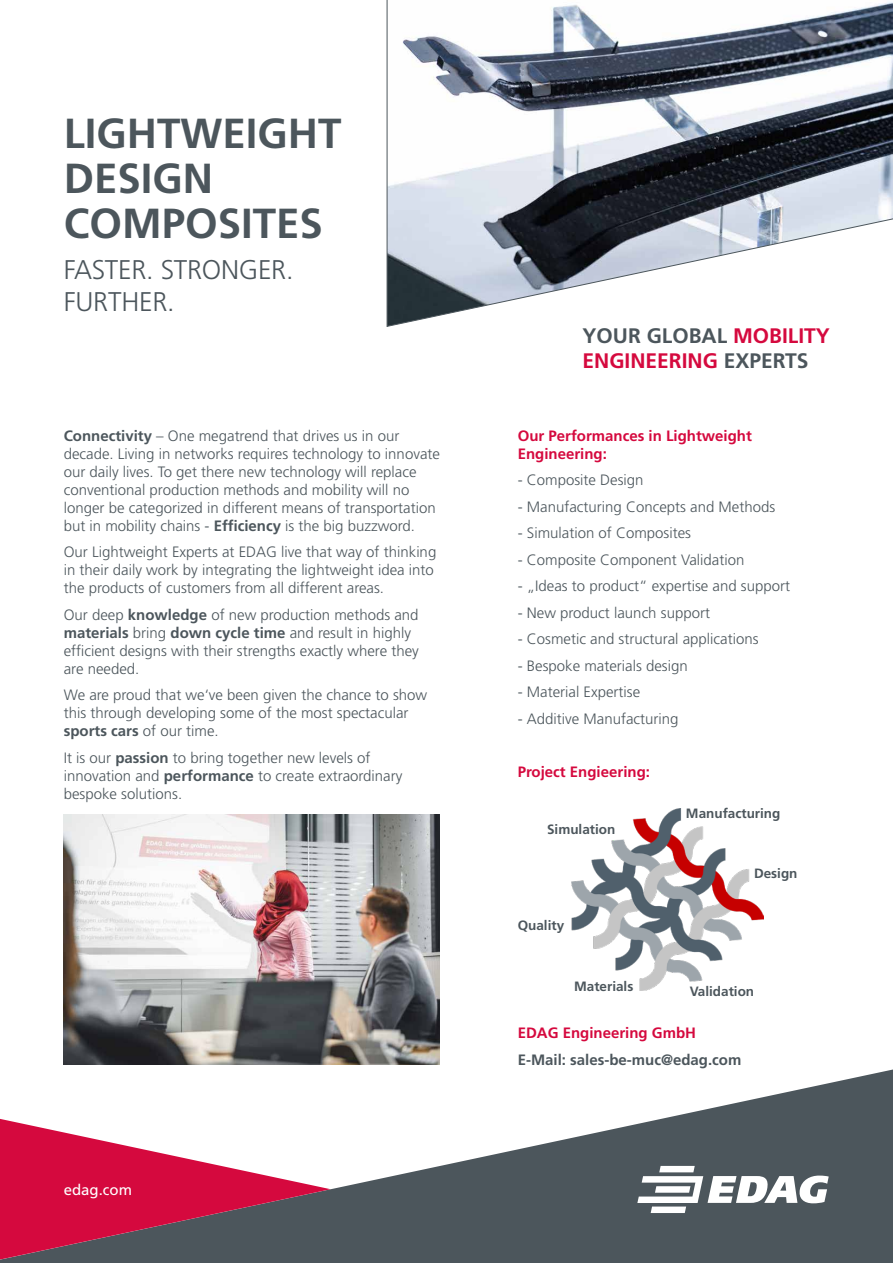
<style>
.page{position:relative;width:893px;height:1263px;background:#fff}
.page>*{position:absolute;margin:0;border:0;box-sizing:border-box;transform-origin:0 0}
.t1{font:700 42px/45px "Frutiger LT Std";color:#4c565c}
.t2{font:300 27px/32.4px "Frutiger LT Std";letter-spacing:-.01em;color:#4c565c}
.t3{font:700 21px/25.2px "Frutiger LT Std";color:#d5093e}
.t4{font:300 15px/18px "Frutiger LT Std";color:#4c565c}
.t5{font:700 15px/18px "Frutiger LT Std";color:#d5093e}
.t6{font:700 15px "Frutiger LT Std";color:#4c565c}
.t7{font:15px "Frutiger LT Std";color:#fff}
.t8{font:700 13.5px "Frutiger LT Std";color:#4c565c}
.s1{font-weight:700}
.s2{color:#4c565c}
</style>
<div class="page">
<img style="left:64px;top:814px;width:376px;height:251px">
<svg style="left:0;top:1069px;width:893px;height:194px;fill:#4c565c"></svg>
<svg style="left:0;top:1119px;width:331px;height:140px"></svg>
<svg style="left:637px;top:1166px;width:192px;height:47px"></svg>
<svg style="left:386px;top:0;width:507px;height:327px"></svg>
<img style="left:571px;top:808px;width:192px;height:183px">
<h1 class="t1" style="left:64px;top:111px;width:279px">LIGHTWEIGHT<br>DESIGN<br>COMPOSITES</h1>
<h2 class="t2" style="left:64px;top:254px;width:231px">FASTER. STRONGER.<br>FURTHER.</h2>
<p class="t4" style="left:64px;top:427px;width:378px"><span class="s1">Connectivity</span> – One megatrend that drives us in our decade. Living in networks requires technology to innovate our daily lives. To get there new technology will replace conventional production methods and mobility will no longer be categorized in different means of transportation but in mobility chains - <span class="s1">Efficiency</span> is the big buzzword.</p>
<p class="t4" style="left:64px;top:543px;width:374px">Our Lightweight Experts at EDAG live that way of thinking in their daily work by integrating the lightweight idea into the products of customers from all different areas.</p>
<p class="t4" style="left:64px;top:606px;width:357px">Our deep <span class="s1">knowledge</span> of new production methods and <span class="s1">materials</span> bring <span class="s1">down cycle time</span> and result in highly efficient designs with their strengths exactly where they are needed.</p>
<p class="t4" style="left:64px;top:686px;width:365px">We are proud that we‘ve been given the chance to show this through developing some of the most spectacular <span class="s1">sports cars</span> of our time.</p>
<p class="t4" style="left:64px;top:749px;width:340px">It is our <span class="s1">passion</span> to bring together new levels of innovation and <span class="s1">performance</span> to create extraordinary bespoke solutions.</p>
<p class="t7" style="left:64px;top:1181px;width:70px">edag.com</p>
<h3 class="t3" style="left:583px;top:323px;width:249px"><span class="s2">YOUR GLOBAL</span> MOBILITY<br>ENGINEERING <span class="s2">EXPERTS</span></h3>
<p class="t5" style="left:518px;top:427px;width:236px">Our Performances in Lightweight<br>Engineering:</p>
<p class="t4" style="left:518px;top:471px;width:127px">- Composite Design</p>
<p class="t4" style="left:518px;top:498px;width:259px">- Manufacturing Concepts and Methods</p>
<p class="t4" style="left:518px;top:524px;width:175px">- Simulation of Composites</p>
<p class="t4" style="left:518px;top:551px;width:228px">- Composite Component Validation</p>
<p class="t4" style="left:518px;top:577px;width:274px">- „Ideas to product“ expertise and support</p>
<p class="t4" style="left:518px;top:604px;width:194px">- New product launch support</p>
<p class="t4" style="left:518px;top:630px;width:242px">- Cosmetic and structural applications</p>
<p class="t4" style="left:518px;top:657px;width:172px">- Bespoke materials design</p>
<p class="t4" style="left:518px;top:683px;width:124px">- Material Expertise</p>
<p class="t4" style="left:518px;top:710px;width:162px">- Additive Manufacturing</p>
<p class="t5" style="left:518px;top:763px;width:134px">Project Engieering:</p>
<p class="t8" style="left:547px;top:821px;width:70px">Simulation</p>
<p class="t8" style="left:518px;top:918px;width:48px">Quality</p>
<p class="t8" style="left:686px;top:806px;width:96px">Manufacturing</p>
<p class="t8" style="left:754px;top:866px;width:45px">Design</p>
<p class="t8" style="left:574px;top:978px;width:61px">Materials</p>
<p class="t8" style="left:690px;top:983px;width:66px">Validation</p>
<p class="t5" style="left:518px;top:1024px;width:180px">EDAG Engineering GmbH</p>
<p class="t6" style="left:518px;top:1051px;width:225px">E-Mail: sales-be-muc@edag.com</p>
</div>
